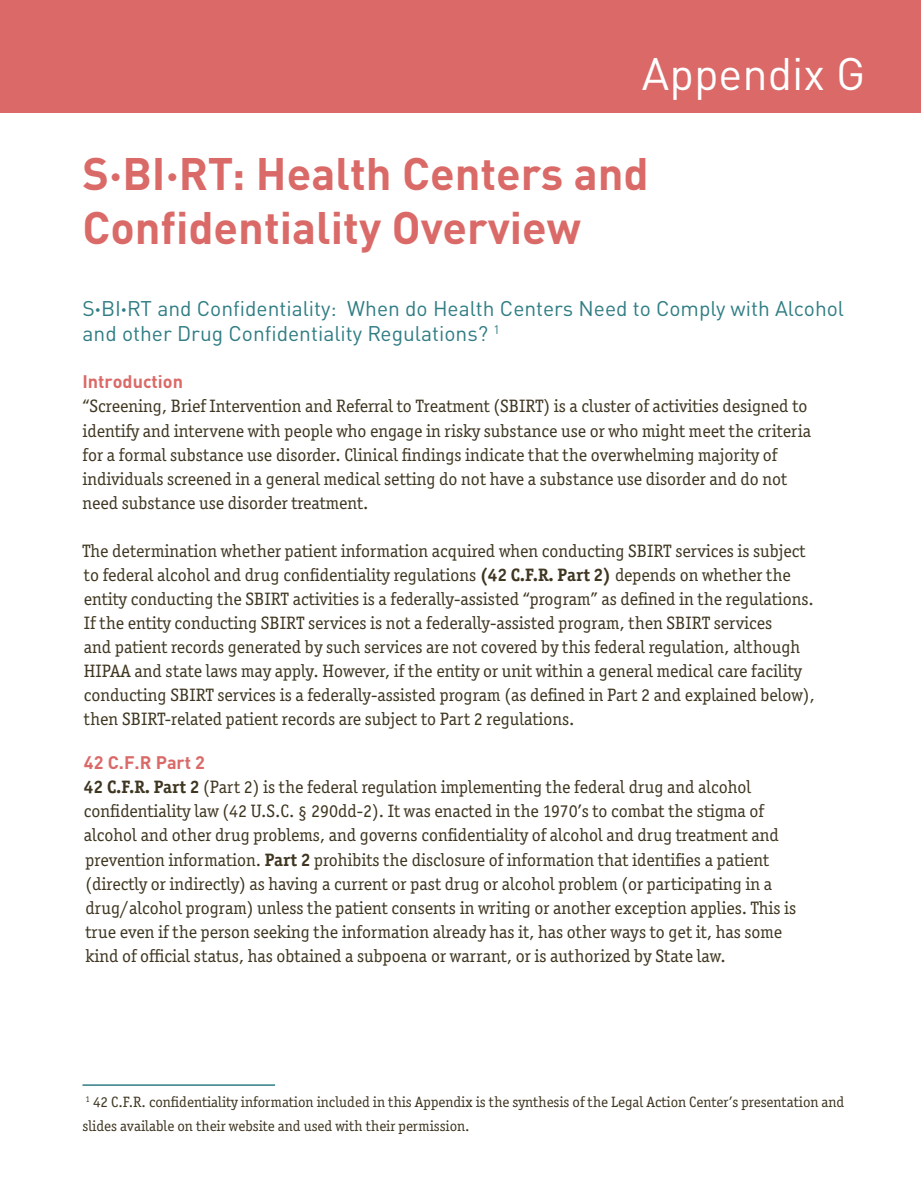
<style>
.page{position:relative;width:921px;height:1191px;background:#fff}
.page>*{position:absolute;margin:0;border:0;box-sizing:border-box;transform-origin:0 0}
.t1{font:700 45px/54px "DIN Pro";color:#da6a68}
.t2{font:45px "DIN Pro";color:#fff}
.t3{font:21px/25.5px "DIN Pro";color:#307d84}
.t4{font:18px/24.2px "Officina Ser ITC Std";color:#3f3621}
.t5{font:700 18px "DIN Pro";color:#da6a68}
.t6{font:15px/24px "Officina Ser ITC Std";color:#3f3621}
.s1{font-weight:700}
</style>
<div class="page">
<div style="left:0;top:0;width:921px;height:112px;background:#da6968"></div>
<hr style="left:82px;top:1084px;width:193px;height:2px;background:#307d84">
<p class="t2" style="left:642px;top:38px;width:225px">Appendix G</p>
<h1 class="t1" style="left:82px;top:141px;width:568px">S·BI·RT: Health Centers and<br>Confidentiality Overview</h1>
<p class="t3" style="left:82px;top:293px;width:763px">S<span class="s1">·</span>BI<span class="s1">·</span>RT and Confidentiality: When do Health Centers Need to Comply with Alcohol and other Drug Confidentiality Regulations? <sup>1</sup></p>
<p class="t5" style="left:82px;top:366px;width:102px">Introduction</p>
<p class="t4" style="left:82px;top:394px;width:730px">“Screening, Brief Intervention and Referral to Treatment (SBIRT) is a cluster of activities designed to identify and intervene with people who engage in risky substance use or who might meet the criteria for a formal substance use disorder. Clinical findings indicate that the overwhelming majority of individuals screened in a general medical setting do not have a substance use disorder and do not need substance use disorder treatment.</p>
<p class="t4" style="left:82px;top:539px;width:734px">The determination whether patient information acquired when conducting SBIRT services is subject to federal alcohol and drug confidentiality regulations <span class="s1">(42 C.F.R. Part 2)</span> depends on whether the entity conducting the SBIRT activities is a federally-assisted “program” as defined in the regulations.<br>If the entity conducting SBIRT services is not a federally-assisted program, then SBIRT services<br>and patient records generated by such services are not covered by this federal regulation, although HIPAA and state laws may apply. However, if the entity or unit within a general medical care facility conducting SBIRT services is a federally-assisted program (as defined in Part 2 and explained below), then SBIRT-related patient records are subject to Part 2 regulations.</p>
<p class="t5" style="left:84px;top:747px;width:123px">42 C.F.R Part 2</p>
<p class="t4" style="left:84px;top:775px;width:714px"><span class="s1">42 C.F.R. Part 2</span> (Part 2) is the federal regulation implementing the federal drug and alcohol confidentiality law (42 U.S.C. § 290dd-2). It was enacted in the 1970’s to combat the stigma of alcohol and other drug problems, and governs confidentiality of alcohol and drug treatment and prevention information. <span class="s1">Part 2</span> prohibits the disclosure of information that identifies a patient (directly or indirectly) as having a current or past drug or alcohol problem (or participating in a drug/alcohol program) unless the patient consents in writing or another exception applies. This is true even if the person seeking the information already has it, has other ways to get it, has some kind of official status, has obtained a subpoena or warrant, or is authorized by State law.</p>
<p class="t6" style="left:83px;top:1090px;width:763px"><sup>1</sup> 42 C.F.R. confidentiality information included in this Appendix is the synthesis of the Legal Action Center’s presentation and slides available on their website and used with their permission.</p>
</div>
